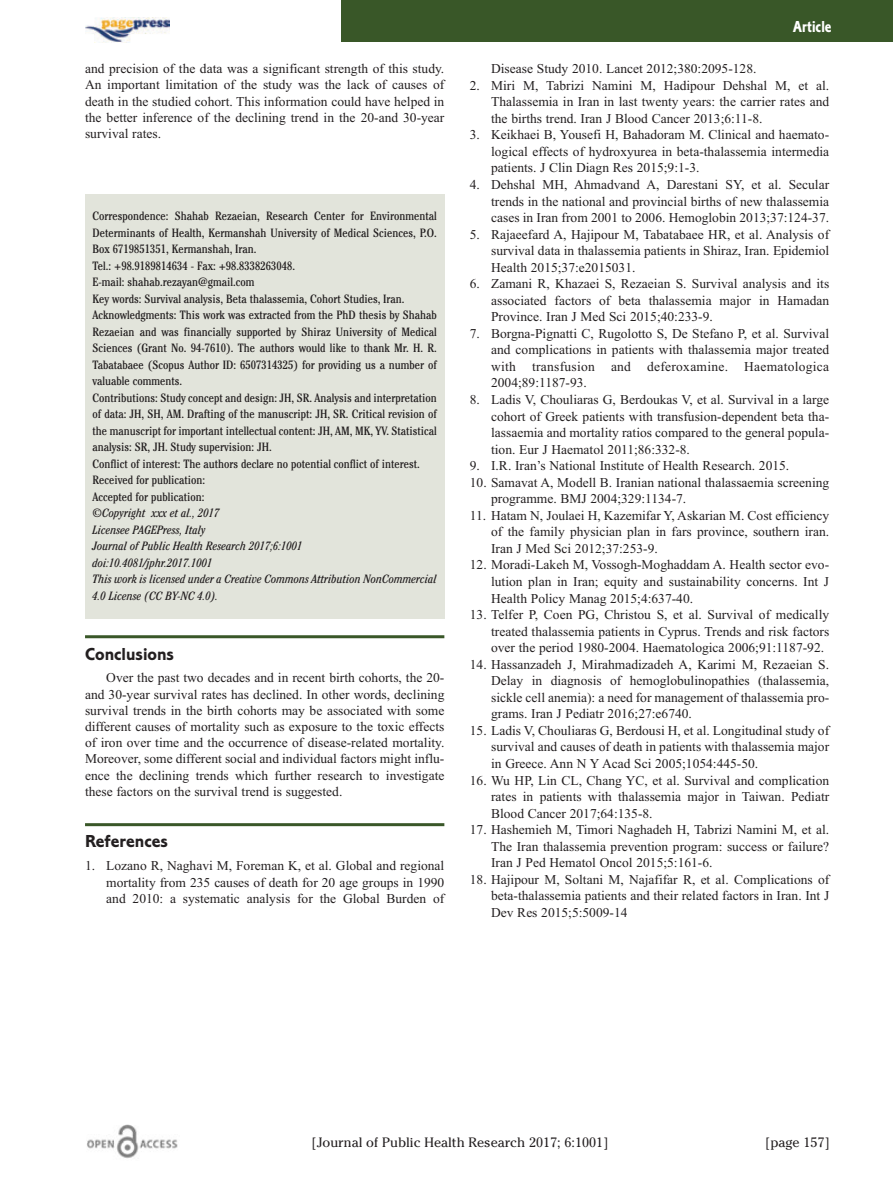
<style>
.page{position:relative;width:893px;height:1191px;background:#fff}
.page>*{position:absolute;margin:0;border:0;box-sizing:border-box;transform-origin:0 0}
.t1{font:18px "Corinthian Bold Plain";color:#231f20}
.t2{font:16.5px "Corinthian Bold Condensed Plain";color:#fff}
.t3{font:13.5px/16.5px "Times New Roman";color:#231f20;text-align:justify}
.t4{font:13.5px "Cheltenham";color:#231f20}
.t5{font:condensed 12px/16.5px "Cheltenham";color:#231f20}
.t6{font:italic condensed 12px/16.5px "Cheltenham";color:#231f20}
</style>
<div class="page">
<div style="left:342px;top:0;width:551px;height:41px;background:#395728"></div>
<hr style="left:85px;top:635px;width:359px;height:3px;background:#395728">
<hr style="left:85px;top:823px;width:359px;height:3px;background:#395728">
<img style="left:85px;top:17px;width:85px;height:26px">
<img style="left:87px;top:1124px;width:91px;height:35px">
<div style="left:85px;top:194px;width:359px;height:424px;background:#e2e4db"></div>
<p class="t3" style="left:85px;top:60px;width:361px">and precision of the data was a significant strength of this study.<br>An important limitation of the study was the lack of causes of death in the studied cohort. This information could have helped in the better inference of the declining trend in the 20-and 30-year survival rates.</p>
<p class="t5" style="left:93px;top:209px;width:346px">Correspondence: Shahab Rezaeian, Research Center for Environmental Determinants of Health, Kermanshah University of Medical Sciences, P.O.<br>Box 6719851351, Kermanshah, Iran.<br>Tel.: +98.9189814634 - Fax: +98.8338263048.<br>E-mail: shahab.rezayan@gmail.com<br>Key words: Survival analysis, Beta thalassemia, Cohort Studies, Iran.<br>Acknowledgments: This work was extracted from the PhD thesis by Shahab Rezaeian and was financially supported by Shiraz University of Medical Sciences (Grant No. 94-7610). The authors would like to thank Mr. H. R.<br>Tabatabaee (Scopus Author ID: 6507314325) for providing us a number of valuable comments.<br>Contributions: Study concept and design: JH, SR. Analysis and interpretation of data: JH, SH, AM. Drafting of the manuscript: JH, SR. Critical revision of the manuscript for important intellectual content: JH, AM, MK, YV. Statistical analysis: SR, JH. Study supervision: JH.<br>Conflict of interest: The authors declare no potential conflict of interest.<br>Received for publication:<br>Accepted for publication:</p>
<p class="t6" style="left:93px;top:506px;width:346px">©Copyright xxx et al., 2017<br>Licensee PAGEPress, Italy<br>Journal of Public Health Research 2017;6:1001<br>doi:10.4081/jphr.2017.1001<br>This work is licensed under a Creative Commons Attribution NonCommercial 4.0 License (CC BY-NC 4.0).</p>
<h1 class="t1" style="left:85px;top:647px;width:90px">Conclusions</h1>
<p class="t3" style="left:85px;top:669px;width:361px;text-indent:21px">Over the past two decades and in recent birth cohorts, the 20- and 30-year survival rates has declined. In other words, declining survival trends in the birth cohorts may be associated with some different causes of mortality such as exposure to the toxic effects of iron over time and the occurrence of disease-related mortality.<br>Moreover, some different social and individual factors might influ&shy;ence the declining trends which further research to investigate these factors on the survival trend is suggested.</p>
<h1 class="t1" style="left:85px;top:835px;width:84px">References</h1>
<p class="t3" style="left:106px;top:857px;width:340px;text-indent:-21px">1. Lozano R, Naghavi M, Foreman K, et al. Global and regional mortality from 235 causes of death for 20 age groups in 1990 and 2010: a systematic analysis for the Global Burden of</p>
<p class="t2" style="left:793px;top:21px;width:40px">Article</p>
<p class="t3" style="left:491px;top:60px;width:267px">Disease Study 2010. Lancet 2012;380:2095-128.</p>
<p class="t3" style="left:491px;top:77px;width:340px;text-indent:-21px">2. Miri M, Tabrizi Namini M, Hadipour Dehshal M, et al.<br>Thalassemia in Iran in last twenty years: the carrier rates and the births trend. Iran J Blood Cancer 2013;6:11-8.</p>
<p class="t3" style="left:491px;top:126px;width:340px;text-indent:-21px">3. Keikhaei B, Yousefi H, Bahadoram M. Clinical and haemato&shy;logical effects of hydroxyurea in beta-thalassemia intermedia patients. J Clin Diagn Res 2015;9:1-3.</p>
<p class="t3" style="left:491px;top:176px;width:340px;text-indent:-21px">4. Dehshal MH, Ahmadvand A, Darestani SY, et al. Secular trends in the national and provincial births of new thalassemia cases in Iran from 2001 to 2006. Hemoglobin 2013;37:124-37.</p>
<p class="t3" style="left:491px;top:226px;width:340px;text-indent:-21px">5. Rajaeefard A, Hajipour M, Tabatabaee HR, et al. Analysis of survival data in thalassemia patients in Shiraz, Iran. Epidemiol Health 2015;37:e2015031.</p>
<p class="t3" style="left:491px;top:275px;width:340px;text-indent:-21px">6. Zamani R, Khazaei S, Rezaeian S. Survival analysis and its associated factors of beta thalassemia major in Hamadan Province. Iran J Med Sci 2015;40:233-9.</p>
<p class="t3" style="left:491px;top:325px;width:340px;text-indent:-21px">7. Borgna-Pignatti C, Rugolotto S, De Stefano P, et al. Survival and complications in patients with thalassemia major treated with transfusion and deferoxamine. Haematologica 2004;89:1187-93.</p>
<p class="t3" style="left:491px;top:391px;width:340px;text-indent:-21px">8. Ladis V, Chouliaras G, Berdoukas V, et al. Survival in a large cohort of Greek patients with transfusion-dependent beta tha&shy;lassaemia and mortality ratios compared to the general popula&shy;tion. Eur J Haematol 2011;86:332-8.</p>
<p class="t3" style="left:470px;top:457px;width:321px">9. I.R. Iran’s National Institute of Health Research. 2015.</p>
<p class="t3" style="left:491px;top:474px;width:340px;text-indent:-21px">10. Samavat A, Modell B. Iranian national thalassaemia screening programme. BMJ 2004;329:1134-7.</p>
<p class="t3" style="left:491px;top:507px;width:340px;text-indent:-21px">11. Hatam N, Joulaei H, Kazemifar Y, Askarian M. Cost efficiency of the family physician plan in fars province, southern iran.<br>Iran J Med Sci 2012;37:253-9.</p>
<p class="t3" style="left:491px;top:556px;width:340px;text-indent:-21px">12. Moradi-Lakeh M, Vossogh-Moghaddam A. Health sector evo&shy;lution plan in Iran; equity and sustainability concerns. Int J Health Policy Manag 2015;4:637-40.</p>
<p class="t3" style="left:491px;top:606px;width:340px;text-indent:-21px">13. Telfer P, Coen PG, Christou S, et al. Survival of medically treated thalassemia patients in Cyprus. Trends and risk factors over the period 1980-2004. Haematologica 2006;91:1187-92.</p>
<p class="t3" style="left:491px;top:656px;width:340px;text-indent:-21px">14. Hassanzadeh J, Mirahmadizadeh A, Karimi M, Rezaeian S.<br>Delay in diagnosis of hemoglobulinopathies (thalassemia, sickle cell anemia): a need for management of thalassemia pro&shy;grams. Iran J Pediatr 2016;27:e6740.</p>
<p class="t3" style="left:491px;top:722px;width:340px;text-indent:-21px">15. Ladis V, Chouliaras G, Berdousi H, et al. Longitudinal study of survival and causes of death in patients with thalassemia major in Greece. Ann N Y Acad Sci 2005;1054:445-50.</p>
<p class="t3" style="left:491px;top:771px;width:340px;text-indent:-21px">16. Wu HP, Lin CL, Chang YC, et al. Survival and complication rates in patients with thalassemia major in Taiwan. Pediatr Blood Cancer 2017;64:135-8.</p>
<p class="t3" style="left:491px;top:821px;width:340px;text-indent:-21px">17. Hashemieh M, Timori Naghadeh H, Tabrizi Namini M, et al.<br>The Iran thalassemia prevention program: success or failure?<br>Iran J Ped Hematol Oncol 2015;5:161-6.</p>
<p class="t3" style="left:491px;top:871px;width:340px;text-indent:-21px">18. Hajipour M, Soltani M, Najafifar R, et al. Complications of beta-thalassemia patients and their related factors in Iran. Int J Dev Res 2015;5:5009-14</p>
<p class="t4" style="left:311px;top:1134px;width:299px">[Journal of Public Health Research 2017; 6:1001]</p>
<p class="t4" style="left:765px;top:1134px;width:66px">[page 157]</p>
</div>
